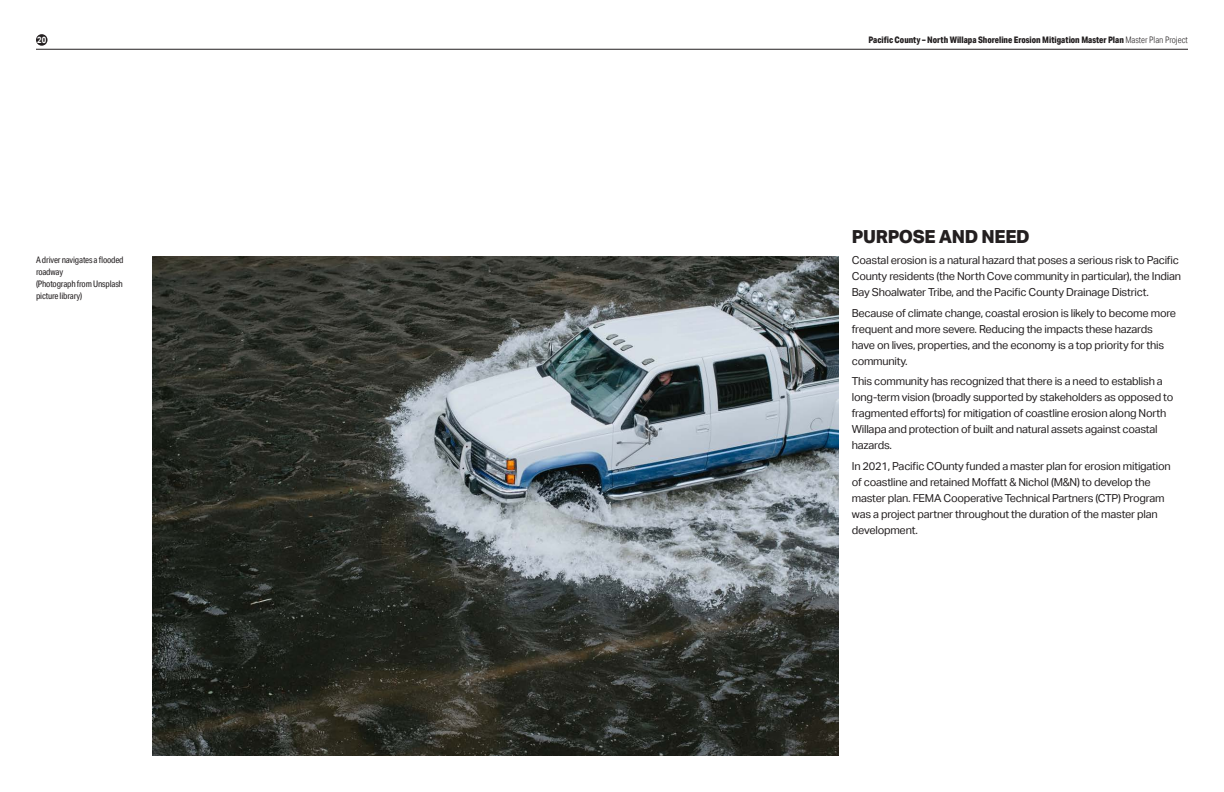
<style>
.page{position:relative;width:1224px;height:792px;background:#fff}
.page>*{position:absolute;margin:0;border:0;box-sizing:border-box;transform-origin:0 0}
.Heading_2{font:800 18px "Aktiv Grotesk";letter-spacing:-.02em;color:#231f20}
.Body_Text{font:11px/16px "Aktiv Grotesk";letter-spacing:-.02em;color:#231f20}
.t1{font:800 9px "Aktiv Grotesk Cd";color:#231f20}
.t2{font:9px/12px "Aktiv Grotesk Cd";letter-spacing:-.02em;color:#231f20}
.t3{font:700 9px "Aktiv Grotesk Cd";color:#fff}
.s1{font-weight:300}
</style>
<div class="page">
<hr style="left:36px;top:49px;width:1152px;height:1px;background:#231f20">
<div style="left:36px;top:34px;width:12px;height:12px;background:#231f20;border-radius:50%"></div>
<img style="left:153px;top:256px;width:685px;height:500px">
<p class="t3" style="left:37px;top:34px;width:10px">20</p>
<p class="t1" style="left:868px;top:34px;width:321px">Pacific County – North Willapa Shoreline Erosion Mitigation Master Plan <span class="s1">Master Plan Project</span></p>
<p class="t2" style="left:36px;top:254px;width:89px">A driver navigates a flooded roadway<br>(Photograph from Unsplash picture library)</p>
<p class="Heading_2" style="left:852px;top:226px;width:179px">PURPOSE AND NEED</p>
<p class="Body_Text" style="left:852px;top:253px;width:331px">Coastal erosion is a natural hazard that poses a serious risk to Pacific<br>County residents (the North Cove community in particular), the Indian<br>Bay Shoalwater Tribe, and the Pacific County Drainage District.</p>
<p class="Body_Text" style="left:852px;top:305px;width:326px">Because of climate change, coastal erosion is likely to become more frequent and more severe. Reducing the impacts these hazards have on lives, properties, and the economy is a top priority for this community.</p>
<p class="Body_Text" style="left:852px;top:374px;width:323px">This community has recognized that there is a need to establish a long-term vision (broadly supported by stakeholders as opposed to fragmented efforts) for mitigation of coastline erosion along North Willapa and protection of built and natural assets against coastal hazards.</p>
<p class="Body_Text" style="left:852px;top:458px;width:320px">In 2021, Pacific COunty funded a master plan for erosion mitigation of coastline and retained Moffatt &amp; Nichol (M&amp;N) to develop the master plan. FEMA Cooperative Technical Partners (CTP) Program was a project partner throughout the duration of the master plan development.</p>
</div>
